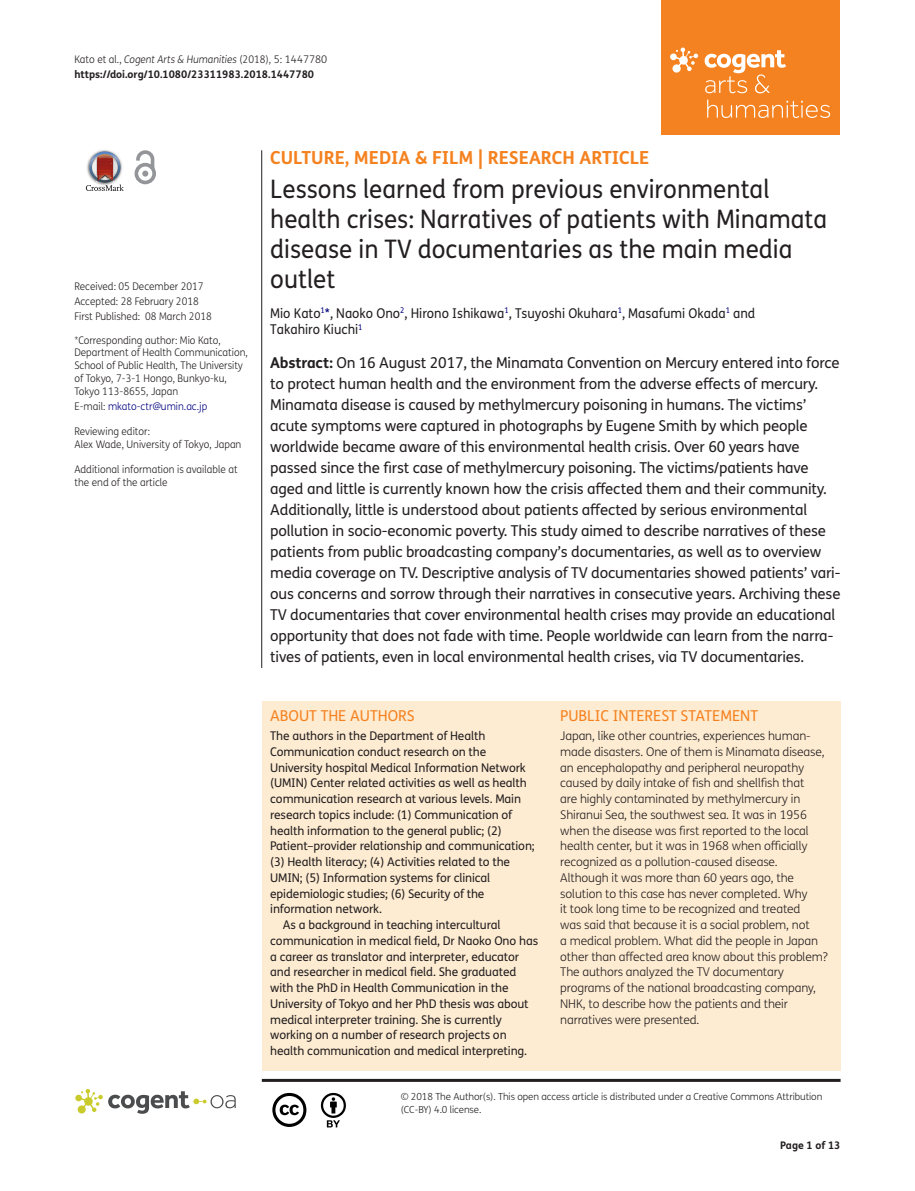
<style>
.page{position:relative;width:915px;height:1191px;background:#fff}
.page>*{position:absolute;margin:0;border:0;box-sizing:border-box;transform-origin:0 0}
.t1{font:25.5px/30px "FS Me Pro";color:#231f20;scale:.95 1}
.t2{font:700 18px "FS Me Pro";color:#f58220}
.t3{font:15px/21px "FS Me Pro";letter-spacing:-.01em;color:#231f20}
.t4{font:15px "FS Me Pro";color:#f58220}
.t5{font:13.5px/16.5px "FS Me Pro";color:#231f20;scale:.95 1}
.t6{font:12px "FS Me Pro";letter-spacing:-.01em;color:#231f20}
.t7{font:300 12px/15.8px "FS Me Pro";letter-spacing:-.01em;color:#231f20}
.t8{font:300 10.5px/12.8px "FS Me Pro";color:#231f20;scale:.95 1}
.t9{font:700 10.5px/15px "FS Me Pro";color:#231f20}
.t10{font:300 10.5px "FS Me Pro";color:#000080;scale:.95 1}
.t11{font:300 9.75px/12.8px "FS Me Pro";letter-spacing:-.01em;color:#231f20}
.s1{font-weight:300}
.s2{font-weight:300;font-style:italic}
.s3{color:#231f20}
.s4{color:#000080}
.s5{font-weight:700}
</style>
<div class="page">
<div style="left:661px;top:0;width:179px;height:134px;background:#f58220"></div>
<svg style="left:670px;top:48px;width:28px;height:25px"></svg>
<svg style="left:704px;top:50px;width:125px;height:68px"></svg>
<div style="left:261px;top:701px;width:579px;height:369px;background:#feecd2"></div>
<svg style="left:86px;top:151px;width:38px;height:40px"></svg>
<svg style="left:134px;top:150px;width:22px;height:34px"></svg>
<hr style="left:261px;top:150px;width:1px;height:518px;background:#231f20">
<hr style="left:262px;top:1078px;width:578px;height:3px;background:#231f20">
<svg style="left:75px;top:1089px;width:161px;height:24px"></svg>
<svg style="left:272px;top:1093px;width:34px;height:34px"></svg>
<svg style="left:321px;top:1093px;width:25px;height:34px"></svg>
<p class="t9" style="left:74px;top:51px;width:254px"><span class="s1">Kato et al.,</span> <span class="s2">Cogent Arts &amp; Humanities</span> <span class="s1">(2018), 5: 1447780 </span>https://doi.org/10.1080/23311983.2018.1447780</p>
<p class="t8" style="left:74px;top:279px;width:146px;line-height:14.9px">Received: 05 December 2017<br>Accepted: 28 February 2018<br>First Published: 08 March 2018</p>
<p class="t8" style="left:74px;top:333px;width:184px">*Corresponding author: Mio Kato, Department of Health Communication, School of Public Health, The University of Tokyo, 7-3-1 Hongo, Bunkyo-ku, Tokyo 113-8655, Japan</p>
<p class="t10" style="left:74px;top:399px;width:141px"><span class="s3">E-mail:</span> mkato-ctr@umin.ac.jp</p>
<p class="t8" style="left:74px;top:425px;width:177px">Reviewing editor:<br>Alex Wade, University of Tokyo, Japan</p>
<p class="t8" style="left:74px;top:463px;width:173px">Additional information is available at the end of the article</p>
<p class="t2" style="left:270px;top:143px;width:380px">CULTURE, MEDIA &amp; FILM | RESEARCH ARTICLE</p>
<h1 class="t1" style="left:270px;top:174px;width:587px">Lessons learned from previous environmental health crises: Narratives of patients with Minamata disease in TV documentaries as the main media outlet</h1>
<p class="t5" style="left:270px;top:304px;width:512px">Mio Kato<sup>1</sup><span class="s4">*</span>, Naoko Ono<sup>2</sup>, Hirono Ishikawa<sup>1</sup>, Tsuyoshi Okuhara<sup>1</sup>, Masafumi Okada<sup>1</sup> and<br>Takahiro Kiuchi<sup>1</sup></p>
<p class="t3" style="left:270px;top:352px;width:571px"><span class="s5">Abstract:</span> On 16 August 2017, the Minamata Convention on Mercury entered into force to protect human health and the environment from the adverse effects of mercury.<br>Minamata disease is caused by methylmercury poisoning in humans. The victims’ acute symptoms were captured in photographs by Eugene Smith by which people worldwide became aware of this environmental health crisis. Over 60 years have passed since the first case of methylmercury poisoning. The victims/patients have aged and little is currently known how the crisis affected them and their community.<br>Additionally, little is understood about patients affected by serious environmental pollution in socio-economic poverty. This study aimed to describe narratives of these patients from public broadcasting company’s documentaries, as well as to overview media coverage on TV. Descriptive analysis of TV documentaries showed patients’ vari&shy;ous concerns and sorrow through their narratives in consecutive years. Archiving these TV documentaries that cover environmental health crises may provide an educational opportunity that does not fade with time. People worldwide can learn from the narra&shy;tives of patients, even in local environmental health crises, via TV documentaries.</p>
<p class="t4" style="left:270px;top:705px;width:146px">ABOUT THE AUTHORS</p>
<p class="t6" style="left:270px;top:727px;width:216px">The authors in the Department of Health</p>
<p class="t6" style="left:270px;top:743px;width:217px">Communication conduct research on the</p>
<p class="t6" style="left:270px;top:759px;width:257px">University hospital Medical Information Network</p>
<p class="t6" style="left:270px;top:775px;width:258px">(UMIN) Center related activities as well as health</p>
<p class="t6" style="left:270px;top:790px;width:252px">communication research at various levels. Main</p>
<p class="t6" style="left:270px;top:806px;width:243px">research topics include: (1) Communication of</p>
<p class="t6" style="left:270px;top:822px;width:233px">health information to the general public; (2)</p>
<p class="t6" style="left:270px;top:838px;width:266px">Patient–provider relationship and communication;</p>
<p class="t6" style="left:270px;top:853px;width:241px">(3) Health literacy; (4) Activities related to the</p>
<p class="t6" style="left:270px;top:869px;width:221px">UMIN; (5) Information systems for clinical</p>
<p class="t6" style="left:270px;top:885px;width:216px">epidemiologic studies; (6) Security of the</p>
<p class="t6" style="left:270px;top:901px;width:113px">information network.</p>
<p class="t6" style="left:283px;top:916px;width:219px">As a background in teaching intercultural</p>
<p class="t6" style="left:270px;top:932px;width:269px">communication in medical field, Dr Naoko Ono has</p>
<p class="t6" style="left:270px;top:948px;width:250px">a career as translator and interpreter, educator</p>
<p class="t6" style="left:270px;top:963px;width:247px">and researcher in medical field. She graduated</p>
<p class="t6" style="left:270px;top:979px;width:240px">with the PhD in Health Communication in the</p>
<p class="t6" style="left:270px;top:995px;width:260px">University of Tokyo and her PhD thesis was about</p>
<p class="t6" style="left:270px;top:1011px;width:233px">medical interpreter training. She is currently</p>
<p class="t6" style="left:270px;top:1026px;width:238px">working on a number of research projects on</p>
<p class="t6" style="left:270px;top:1042px;width:258px">health communication and medical interpreting.</p>
<p class="t4" style="left:560px;top:705px;width:199px">PUBLIC INTEREST STATEMENT</p>
<p class="t7" style="left:560px;top:727px;width:269px">Japan, like other countries, experiences human&shy;made disasters. One of them is Minamata disease, an encephalopathy and peripheral neuropathy caused by daily intake of fish and shellfish that<br>are highly contaminated by methylmercury in Shiranui Sea, the southwest sea. It was in 1956 when the disease was first reported to the local health center, but it was in 1968 when officially recognized as a pollution-caused disease.<br>Although it was more than 60 years ago, the solution to this case has never completed. Why<br>it took long time to be recognized and treated<br>was said that because it is a social problem, not<br>a medical problem. What did the people in Japan other than affected area know about this problem?<br>The authors analyzed the TV documentary programs of the national broadcasting company, NHK, to describe how the patients and their narratives were presented.</p>
<p class="t11" style="left:400px;top:1090px;width:423px">© 2018 The Author(s). This open access article is distributed under a Creative Commons Attribution (CC-BY) 4.0 license.</p>
<p class="t9" style="left:780px;top:1137px;width:62px">Page 1 of 13</p>
</div>
